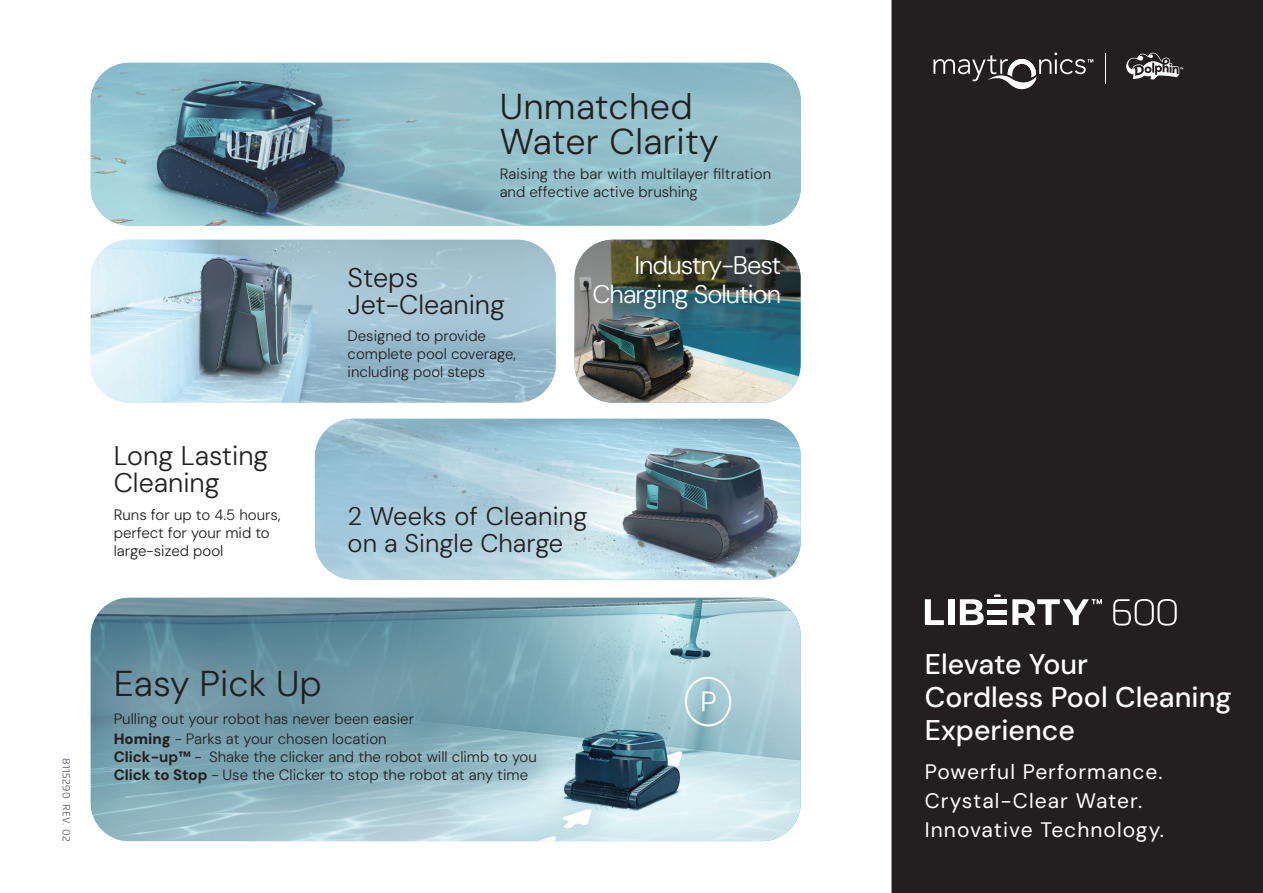
<style>
.page{position:relative;width:1263px;height:893px;background:#fff}
.page>*{position:absolute;margin:0;border:0;box-sizing:border-box;transform-origin:0 0}
.t1{font:300 36px/34.5px "DM Sans";letter-spacing:.01em;color:#231f20}
.t2{font:500 28.5px/33px "DM Sans";color:#fff}
.t3{font:300 27px/27px "DM Sans";color:#231f20}
.t4{font:300 25.5px "DM Sans";color:#231f20}
.t5{font:300 25.5px "DM Sans";letter-spacing:-.04em;color:#fff}
.t6{font:21px/28.5px "DM Sans";letter-spacing:.05em;color:#fff}
.t7{font:300 15px/18px "DM Sans";color:#231f20}
.t8{font:700 15px "DM Sans";color:#231f20}
.t9{font:300 10.5px "Flexo";letter-spacing:.035em;color:#343d47}
.s1{font-weight:900}
.s2{font-weight:300}
.s3{font-weight:700}
</style>
<div class="page">
<img style="left:91px;top:240px;width:465px;height:163px">
<img style="left:574px;top:240px;width:226px;height:163px">
<img style="left:575px;top:240px;width:225px;height:163px;border-radius:38px">
<img style="left:91px;top:63px;width:710px;height:163px">
<img style="left:91px;top:598px;width:710px;height:243px">
<div style="left:891px;top:0;width:372px;height:893px;background:#231f20"></div>
<img style="left:315px;top:419px;width:486px;height:160px">
<svg style="left:1113px;top:599px;width:64px;height:27px;background:#595656"></svg>
<svg style="left:925px;top:599px;width:19px;height:26px"></svg>
<div style="left:949px;top:599px;width:6px;height:26px;background:#fff"></div>
<svg style="left:960px;top:599px;width:24px;height:26px"></svg>
<svg style="left:1012px;top:599px;width:90px;height:26px"></svg>
<div style="left:987px;top:599px;width:20px;height:5px;background:#fff"></div>
<div style="left:987px;top:620px;width:20px;height:5px;background:#fff"></div>
<hr style="left:987px;top:610px;width:20px;height:4px;background:#fff">
<svg style="left:994px;top:594px;width:7px;height:3px"></svg>
<hr style="left:1105px;top:53px;width:1px;height:30px;background:#fff">
<svg style="left:1126px;top:53px;width:57px;height:27px"></svg>
<svg style="left:933px;top:52px;width:160px;height:38px;background:#474445"></svg>
<p class="t3" style="left:114px;top:441px;width:156px">Long Lasting<br>Cleaning</p>
<p class="t7" style="left:114px;top:506px;width:168px">Runs for up to 4.5 hours, perfect for your mid to large-sized pool</p>
<p class="t1" style="left:500px;top:89px;width:221px">Unmatched<br>Water Clarity</p>
<p class="t7" style="left:500px;top:165px;width:273px">Raising the bar with multilayer filtration and effective active brushing</p>
<p class="t3" style="left:348px;top:264px;width:72px">Steps</p>
<p class="t3" style="left:348px;top:291px;width:159px">Jet-Cleaning</p>
<p class="t7" style="left:348px;top:327px;width:170px">Designed to provide complete pool coverage, including pool steps</p>
<p class="t5" style="left:634px;top:250px;width:148px">Industry-Best</p>
<p class="t5" style="left:592px;top:278px;width:190px">Charging Solution</p>
<p class="t4" style="left:348px;top:500px;width:241px">2 Weeks of Cleaning</p>
<p class="t4" style="left:348px;top:527px;width:217px">on a Single Charge</p>
<p class="t9" style="left:73px;top:758px;width:41px;rotate:90deg">8115290</p>
<p class="t9" style="left:73px;top:804px;width:38px;rotate:90deg">REV. 02</p>
<p class="t1" style="left:114px;top:666px;width:210px">Easy Pick Up</p>
<p class="t7" style="left:114px;top:710px;width:302px">Pulling out your robot has never been easier</p>
<p class="t7" style="left:114px;top:730px;width:275px"><span class="s1">Homing</span> - Parks at your chosen location</p>
<p class="t7" style="left:209px;top:748px;width:329px">Shake the clicker and the robot will climb to you</p>
<p class="t8" style="left:114px;top:747px;width:90px">Click-up™ <span class="s2">-</span></p>
<p class="t7" style="left:114px;top:766px;width:416px"><span class="s3">Click to Stop</span> - Use the Clicker to stop the robot at any time</p>
<p class="t2" style="left:925px;top:648px;width:308px">Elevate Your<br>Cordless Pool Cleaning</p>
<p class="t2" style="left:925px;top:714px;width:152px">Experience</p>
<p class="t6" style="left:925px;top:758px;width:241px">Powerful Performance.<br>Crystal-Clear Water.<br>Innovative Technology.</p>
</div>
